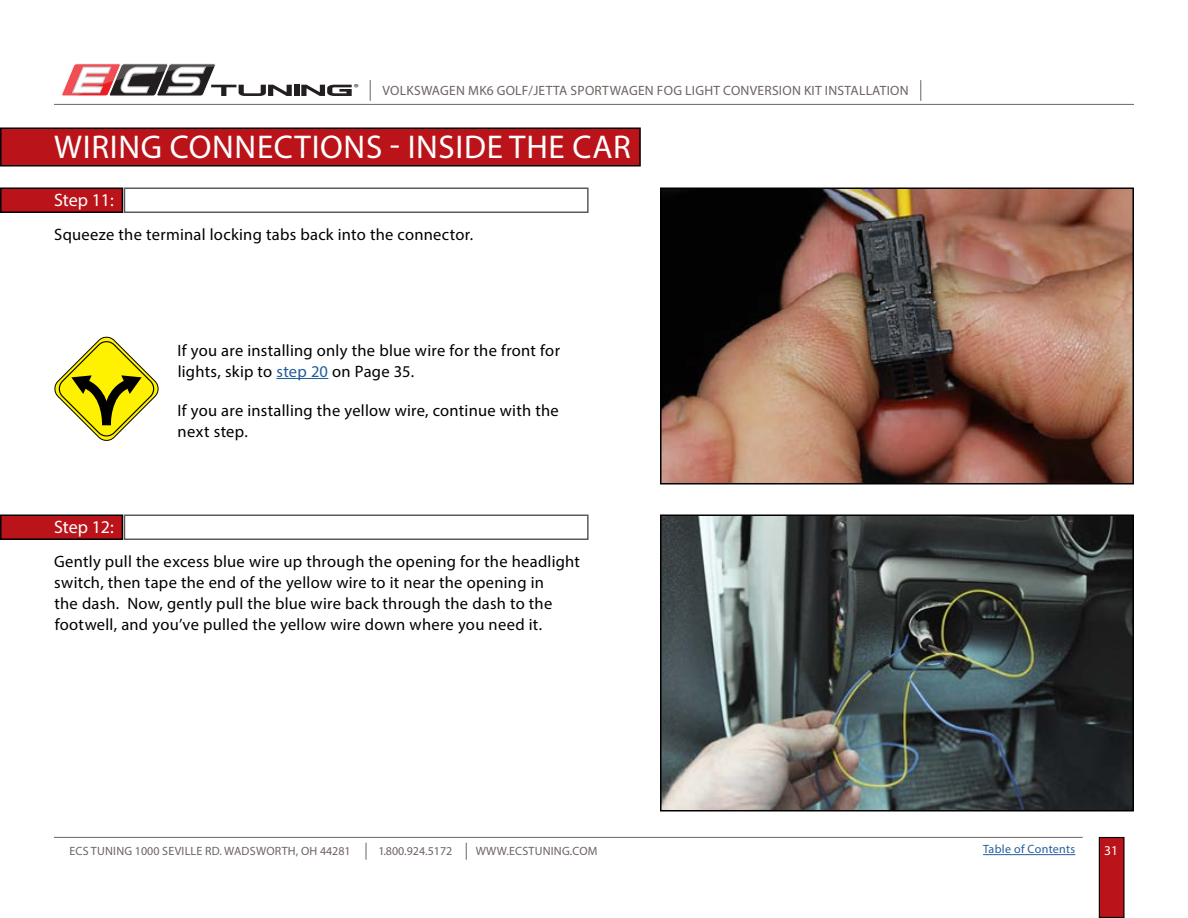
<style>
.page{position:relative;width:1188px;height:918px;background:#fff}
.page>*{position:absolute;margin:0;border:0;box-sizing:border-box;transform-origin:0 0}
.t1{font:33px "Myriad Pro";letter-spacing:.02em;color:#fff}
.t2{font:18px "Myriad Pro";color:#fff}
.t3{font:16.5px/21px "Myriad Pro";letter-spacing:.015em;color:#000}
.t4{font:13.5px "Myriad Pro";letter-spacing:.02em;color:#6c6361}
.t5{font:13.5px "Myriad Pro";color:#fff}
.t6{font:12px "Myriad Pro";letter-spacing:.02em;color:#6c6361}
.t7{font:12px "Myriad Pro";letter-spacing:.025em;color:#215e9e}
.t8{font:12px "Myriad Pro";color:#6c6361}
.t9{font:10.2px "Myriad";color:#231f20;scale:1.19 1}
.s1{color:#215e9e}
</style>
<div class="page">
<div style="left:1099px;top:838px;width:25px;height:79px;background:#ba141a"></div>
<div style="left:1099px;top:837px;width:26px;height:81px;border:1px solid #000"></div>
<hr style="left:54px;top:837px;width:1029px;height:1px;background:#6c6361">
<svg style="left:366px;top:843px;width:1px;height:17px"></svg>
<svg style="left:466px;top:843px;width:1px;height:17px"></svg>
<hr style="left:54px;top:104px;width:1080px;height:1px;background:#6c6361">
<svg style="left:370px;top:80px;width:1px;height:21px"></svg>
<svg style="left:920px;top:80px;width:1px;height:21px"></svg>
<svg style="left:301px;top:85px;width:51px;height:11px"></svg>
<div style="left:294px;top:85px;width:5px;height:11px;background:#231f20"></div>
<svg style="left:61px;top:63px;width:231px;height:33px"></svg>
<hr style="left:983px;top:854px;width:92px;height:1px;background:#215e9e">
<img style="left:663px;top:191px;width:468px;height:290px">
<div style="left:660px;top:188px;width:474px;height:296px;border:2px solid #000"></div>
<div style="left:1px;top:188px;width:121px;height:24px;background:#ba141a"></div>
<div style="left:0;top:188px;width:123px;height:25px;border:2px solid #000"></div>
<div style="left:1px;top:515px;width:121px;height:24px;background:#ba141a"></div>
<div style="left:0;top:514px;width:123px;height:26px;border:2px solid #000"></div>
<img style="left:663px;top:517px;width:468px;height:292px">
<div style="left:660px;top:514px;width:474px;height:298px;border:2px solid #000"></div>
<div style="left:1px;top:128px;width:639px;height:38px;background:#ba141a"></div>
<div style="left:0;top:128px;width:641px;height:38px;border:2px solid #000"></div>
<hr style="left:276px;top:378px;width:52px;height:1px;background:#215e9e">
<svg style="left:55px;top:337px;width:103px;height:104px"></svg>
<p class="t9" style="left:354px;top:81px;width:6px">®</p>
<p class="t4" style="left:383px;top:82px;width:528px">VOLKSWAGEN MK6 GOLF/JETTA SPORTWAGEN FOG LIGHT CONVERSION KIT INSTALLATION</p>
<h1 class="t1" style="left:54px;top:127px;width:578px">WIRING CONNECTIONS - INSIDE THE CAR</h1>
<p class="t2" style="left:54px;top:188px;width:61px">Step 11:</p>
<p class="t3" style="left:54px;top:224px;width:420px">Squeeze the terminal locking tabs back into the connector.</p>
<p class="t2" style="left:54px;top:515px;width:61px">Step 12:</p>
<p class="t3" style="left:178px;top:340px;width:384px">If you are installing only the blue wire for the front for lights, skip to <span class="s1">step 20</span> on Page 35.</p>
<p class="t3" style="left:178px;top:400px;width:383px">If you are installing the yellow wire, continue with the next step.</p>
<p class="t3" style="left:54px;top:551px;width:527px">Gently pull the excess blue wire up through the opening for the headlight switch, then tape the end of the yellow wire to it near the opening in<br>the dash. Now, gently pull the blue wire back through the dash to the footwell, and you’ve pulled the yellow wire down where you need it.</p>
<p class="t7" style="left:983px;top:842px;width:94px">Table of Contents</p>
<p class="t6" style="left:69px;top:844px;width:283px">ECS TUNING 1000 SEVILLE RD. WADSWORTH, OH 44281</p>
<p class="t8" style="left:378px;top:844px;width:75px">1.800.924.5172</p>
<p class="t6" style="left:476px;top:844px;width:123px">WWW.ECSTUNING.COM</p>
<p class="t5" style="left:1104px;top:842px;width:15px">31</p>
</div>
